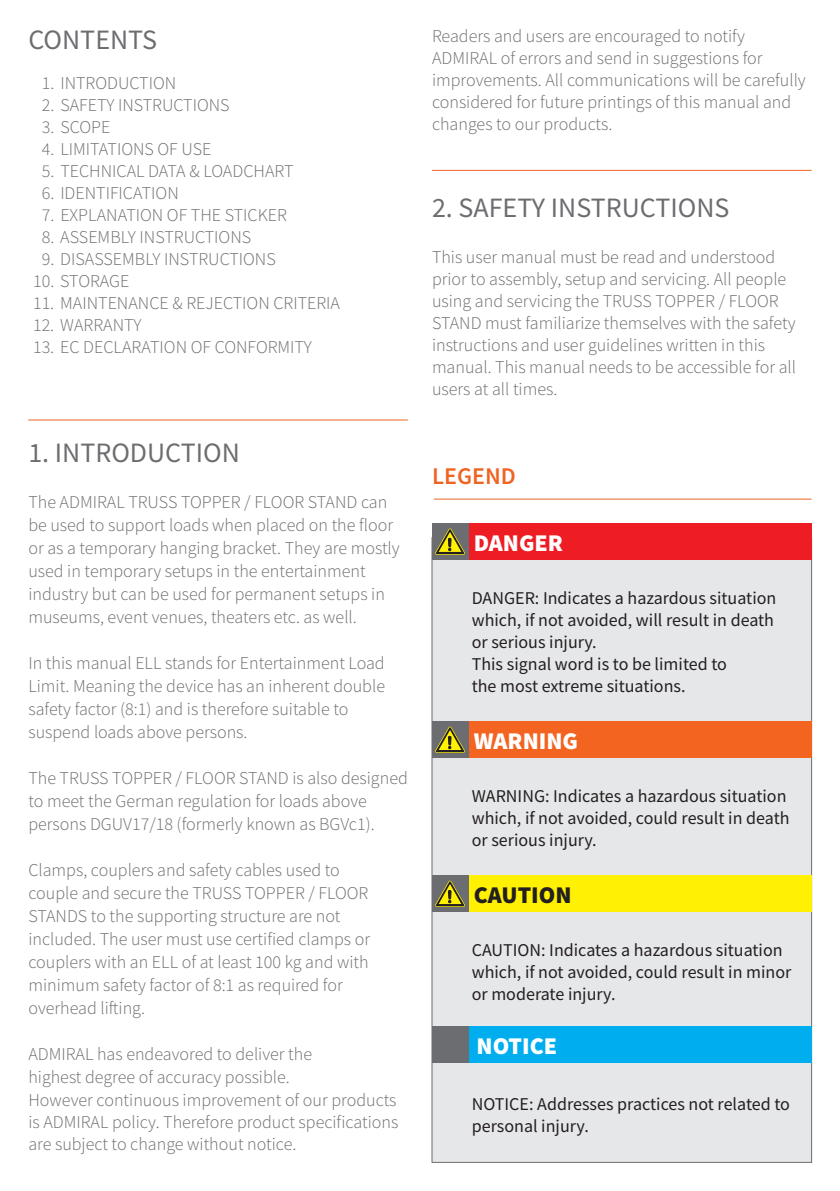
<style>
.page{position:relative;width:840px;height:1191px;background:#fff}
.page>*{position:absolute;margin:0;border:0;box-sizing:border-box;transform-origin:0 0}
.t1{font:28px "Source Sans Pro";color:#6c6d70}
.t2{font:900 24px "Source Sans Pro";color:#fff}
.t3{font:900 24px "Source Sans Pro";color:#231f20}
.t4{font:600 24px "Source Sans Pro";color:#f06422}
.t5{font:300 18px/23px "Source Sans Pro";color:#6c6d70}
.t6{font:18px/22px "Source Sans Pro";color:#231f20}
</style>
<div class="page">
<hr style="left:28px;top:420px;width:379px;height:1px;background:#f06422">
<hr style="left:432px;top:170px;width:379px;height:1px;background:#f06422">
<hr style="left:434px;top:499px;width:377px;height:1px;background:#f06422">
<div style="left:431px;top:537px;width:380px;height:625px;background:#e6e7e9;border:1px solid #6c6d70"></div>
<div style="left:456px;top:523px;width:355px;height:36px;background:#ee1d23"></div>
<div style="left:432px;top:523px;width:36px;height:36px;background:#6c6d70"></div>
<svg style="left:435px;top:528px;width:29px;height:27px"></svg>
<div style="left:460px;top:721px;width:351px;height:36px;background:#f36421"></div>
<div style="left:432px;top:721px;width:36px;height:36px;background:#6c6d70"></div>
<svg style="left:435px;top:726px;width:29px;height:27px"></svg>
<div style="left:459px;top:875px;width:352px;height:36px;background:#fff101"></div>
<div style="left:432px;top:875px;width:36px;height:36px;background:#6c6d70"></div>
<svg style="left:435px;top:880px;width:29px;height:27px"></svg>
<div style="left:454px;top:1026px;width:357px;height:36px;background:#00aeef"></div>
<div style="left:432px;top:1026px;width:36px;height:36px;background:#6c6d70"></div>
<h1 class="t1" style="left:28px;top:22px;width:130px">CONTENTS</h1>
<p class="t5" style="left:42px;top:71px;width:136px">1. INTRODUCTION</p>
<p class="t5" style="left:42px;top:93px;width:189px">2. SAFETY INSTRUCTIONS</p>
<p class="t5" style="left:42px;top:115px;width:70px">3. SCOPE</p>
<p class="t5" style="left:42px;top:137px;width:171px">4. LIMITATIONS OF USE</p>
<p class="t5" style="left:42px;top:159px;width:253px">5. TECHNICAL DATA &amp; LOADCHART</p>
<p class="t5" style="left:42px;top:181px;width:138px">6. IDENTIFICATION</p>
<p class="t5" style="left:42px;top:203px;width:246px">7. EXPLANATION OF THE STICKER</p>
<p class="t5" style="left:42px;top:225px;width:211px">8. ASSEMBLY INSTRUCTIONS</p>
<p class="t5" style="left:42px;top:247px;width:235px">9. DISASSEMBLY INSTRUCTIONS</p>
<p class="t5" style="left:33px;top:269px;width:98px">10. STORAGE</p>
<p class="t5" style="left:33px;top:291px;width:308px">11. MAINTENANCE &amp; REJECTION CRITERIA</p>
<p class="t5" style="left:33px;top:313px;width:110px">12. WARRANTY</p>
<p class="t5" style="left:33px;top:335px;width:280px">13. EC DECLARATION OF CONFORMITY</p>
<h1 class="t1" style="left:28px;top:434px;width:213px">1. INTRODUCTION</h1>
<p class="t5" style="left:28px;top:490px;width:372px">The ADMIRAL TRUSS TOPPER / FLOOR STAND can be used to support loads when placed on the floor or as a temporary hanging bracket. They are mostly used in temporary setups in the entertainment industry but can be used for permanent setups in museums, event venues, theaters etc. as well.</p>
<p class="t5" style="left:28px;top:651px;width:358px">In this manual ELL stands for Entertainment Load Limit. Meaning the device has an inherent double safety factor (8:1) and is therefore suitable to suspend loads above persons.</p>
<p class="t5" style="left:28px;top:766px;width:381px">The TRUSS TOPPER / FLOOR STAND is also designed to meet the German regulation for loads above persons DGUV17/18 (formerly known as BGVc1).</p>
<p class="t5" style="left:28px;top:858px;width:343px">Clamps, couplers and safety cables used to couple and secure the TRUSS TOPPER / FLOOR STANDS to the supporting structure are not included. The user must use certified clamps or couplers with an ELL of at least 100 kg and with minimum safety factor of 8:1 as required for overhead lifting.</p>
<p class="t5" style="left:28px;top:1042px;width:371px;line-height:22.4px">ADMIRAL has endeavored to deliver the<br>highest degree of accuracy possible.<br>However continuous improvement of our products is ADMIRAL policy. Therefore product specifications are subject to change without notice.</p>
<p class="t5" style="left:432px;top:25px;width:375px;line-height:22px">Readers and users are encouraged to notify ADMIRAL of errors and send in suggestions for improvements. All communications will be carefully considered for future printings of this manual and changes to our products.</p>
<h1 class="t1" style="left:432px;top:189px;width:299px">2. SAFETY INSTRUCTIONS</h1>
<p class="t5" style="left:432px;top:246px;width:365px;line-height:22px">This user manual must be read and understood prior to assembly, setup and servicing. All people using and servicing the TRUSS TOPPER / FLOOR STAND must familiarize themselves with the safety instructions and user guidelines written in this manual. This manual needs to be accessible for all users at all times.</p>
<h2 class="t4" style="left:432px;top:460px;width:85px">LEGEND</h2>
<h2 class="t2" style="left:473px;top:526px;width:91px">DANGER</h2>
<p class="t6" style="left:471px;top:586px;width:306px">DANGER: Indicates a hazardous situation which, if not avoided, will result in death or serious injury.<br>This signal word is to be limited to<br>the most extreme situations.</p>
<h2 class="t2" style="left:473px;top:724px;width:106px">WARNING</h2>
<p class="t6" style="left:471px;top:784px;width:319px">WARNING: Indicates a hazardous situation which, if not avoided, could result in death or serious injury.</p>
<h2 class="t3" style="left:473px;top:878px;width:99px">CAUTION</h2>
<p class="t6" style="left:471px;top:938px;width:321px">CAUTION: Indicates a hazardous situation which, if not avoided, could result in minor or moderate injury.</p>
<h2 class="t2" style="left:476px;top:1029px;width:82px">NOTICE</h2>
<p class="t6" style="left:471px;top:1092px;width:319px">NOTICE: Addresses practices not related to personal injury.</p>
</div>
